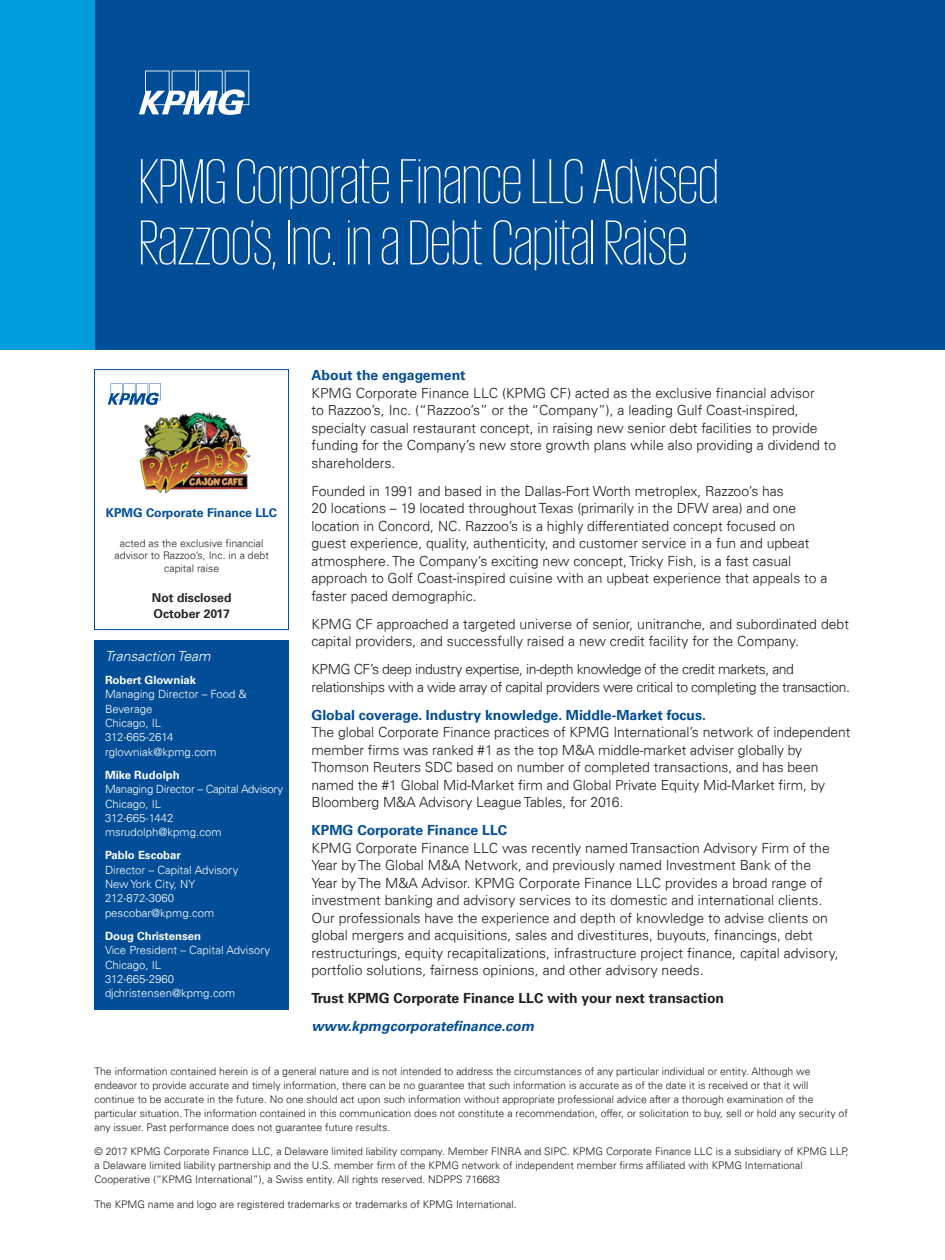
<style>
.page{position:relative;width:945px;height:1260px;background:#fff}
.page>*{position:absolute;margin:0;border:0;box-sizing:border-box;transform-origin:0 0}
.Title_60pt_White{font:200 64.75px/61.2px "KPMG";color:#fff}
.Bodycopy_10pt{font:300 14px/17.5px "Univers 45";color:#231f20}
.Bodycopy_10pt-2{font:300 14px/17.5px "Univers 45";letter-spacing:-.03em;color:#231f20}
.Subhead_10pt{font:700 14px "Univers 65";color:#014d97}
.Bodycopy_10pt-3{font:700 14px "Univers 65";color:#231f20}
.Bodycopy_10pt-4{font:italic 700 14px "Univers 65";color:#014d97}
.Subhead_10pt-2{font:italic 300 14px "Univers 45";color:#fff}
.t1{font:700 12.25px "Univers 65";color:#014d97}
.t2{font:700 12.25px "Univers 65";color:#272727}
.Bodycopy_10pt-5{font:300 11.38px/14.3px "Univers 45";color:#fff}
.Bodycopy_10pt-6{font:300 11.38px/14.3px "Univers 45";letter-spacing:-.02em;color:#fff}
.Bodycopy_10pt-7{font:300 10.5px/14px "Univers 45";color:#231f20}
.t3{font:300 10.5px/12.6px "Univers 45";color:#272727;text-align:center}
.s1{font-family:"Univers 65";font-weight:700}
</style>
<div class="page">
<div style="left:0;top:0;width:945px;height:349px;background:#014d97"></div>
<svg style="left:139px;top:71px;width:110px;height:44px"></svg>
<svg style="left:108px;top:383px;width:53px;height:22px"></svg>
<div style="left:0;top:0;width:94px;height:349px;background:#009cdc"></div>
<div style="left:94px;top:369px;width:195px;height:261px;border:1px solid #014d97"></div>
<div style="left:94px;top:640px;width:195px;height:369px;background:#014d97"></div>
<img style="left:139px;top:412px;width:111px;height:82px">
<p class="Title_60pt_White" style="left:139px;top:149px;width:581px">KPMG Corporate Finance LLC Advised<br>Razzoo’s, Inc. in a Debt Capital Raise</p>
<p class="t1" style="left:106px;top:506px;width:173px">KPMG Corporate Finance LLC</p>
<p class="t3" style="left:115px;top:537px;width:156px">acted as the exclusive financial advisor to Razzoo’s, Inc. in a debt capital raise</p>
<p class="t2" style="left:152px;top:591px;width:81px">Not disclosed</p>
<p class="t2" style="left:154px;top:607px;width:78px">October 2017</p>
<p class="Subhead_10pt-2" style="left:105px;top:648px;width:107px">Transaction Team</p>
<p class="Bodycopy_10pt-5" style="left:105px;top:673px;width:143px"><span class="s1">Robert Glowniak<br></span>Managing Director – Food &amp;<br>Beverage<br>Chicago, IL<br>312-665-2614 rglowniak@kpmg.com</p>
<p class="Bodycopy_10pt-6" style="left:105px;top:768px;width:180px"><span class="s1">Mike Rudolph<br></span>Managing Director – Capital Advisory<br>Chicago, IL<br>312-665-1442 msrudolph@kpmg.com</p>
<p class="Bodycopy_10pt-5" style="left:105px;top:848px;width:135px"><span class="s1">Pablo Escobar<br></span>Director – Capital Advisory<br>New York City, NY<br>212-872-3060 pescobar@kpmg.com</p>
<p class="Bodycopy_10pt-5" style="left:105px;top:929px;width:167px"><span class="s1">Doug Christensen<br></span>Vice President – Capital Advisory<br>Chicago, IL<br>312-665-2960 djchristensen@kpmg.com</p>
<p class="Subhead_10pt" style="left:312px;top:367px;width:156px">About the engagement</p>
<p class="Bodycopy_10pt" style="left:312px;top:384px;width:526px">KPMG Corporate Finance LLC (KPMG CF) acted as the exclusive financial advisor<br>to Razzoo’s, Inc. (“Razzoo’s” or the “Company”), a leading Gulf Coast-inspired, specialty casual restaurant concept, in raising new senior debt facilities to provide funding for the Company’s new store growth plans while also providing a dividend to shareholders.</p>
<p class="Bodycopy_10pt" style="left:312px;top:482px;width:518px">Founded in 1991 and based in the Dallas-Fort Worth metroplex, Razzoo’s has<br>20 locations – 19 located throughout Texas (primarily in the DFW area) and one location in Concord, NC. Razzoo’s is a highly differentiated concept focused on guest experience, quality, authenticity, and customer service in a fun and upbeat atmosphere. The Company’s exciting new concept, Tricky Fish, is a fast casual approach to Golf Coast-inspired cuisine with an upbeat experience that appeals to a faster paced demographic.</p>
<p class="Bodycopy_10pt" style="left:312px;top:615px;width:539px">KPMG CF approached a targeted universe of senior, unitranche, and subordinated debt capital providers, and successfully raised a new credit facility for the Company.</p>
<p class="Bodycopy_10pt-2" style="left:312px;top:660px;width:540px">KPMG CF’s deep industry expertise, in-depth knowledge of the credit markets, and relationships with a wide array of capital providers were critical to completing the transaction.</p>
<p class="Subhead_10pt" style="left:312px;top:706px;width:396px">Global coverage. Industry knowledge. Middle-Market focus.</p>
<p class="Bodycopy_10pt" style="left:312px;top:723px;width:541px">The global Corporate Finance practices of KPMG International’s network of independent member firms was ranked #1 as the top M&amp;A middle-market adviser globally by Thomson Reuters SDC based on number of completed transactions, and has been named the #1 Global Mid-Market firm and Global Private Equity Mid-Market firm, by Bloomberg M&amp;A Advisory League Tables, for 2016.</p>
<p class="Subhead_10pt" style="left:312px;top:822px;width:197px">KPMG Corporate Finance LLC</p>
<p class="Bodycopy_10pt" style="left:312px;top:839px;width:529px">KPMG Corporate Finance LLC was recently named Transaction Advisory Firm of the Year by The Global M&amp;A Network, and previously named Investment Bank of the Year by The M&amp;A Advisor. KPMG Corporate Finance LLC provides a broad range of investment banking and advisory services to its domestic and international clients.<br>Our professionals have the experience and depth of knowledge to advise clients on global mergers and acquisitions, sales and divestitures, buyouts, financings, debt restructurings, equity recapitalizations, infrastructure project finance, capital advisory, portfolio solutions, fairness opinions, and other advisory needs.</p>
<p class="Bodycopy_10pt-3" style="left:312px;top:990px;width:414px">Trust KPMG Corporate Finance LLC with your next transaction</p>
<p class="Bodycopy_10pt-4" style="left:312px;top:1018px;width:224px">www.kpmgcorporatefinance.com</p>
<p class="Bodycopy_10pt-7" style="left:94px;top:1064px;width:755px">The information contained herein is of a general nature and is not intended to address the circumstances of any particular individual or entity. Although we endeavor to provide accurate and timely information, there can be no guarantee that such information is accurate as of the date it is received or that it will continue to be accurate in the future. No one should act upon such information without appropriate professional advice after a thorough examination of the particular situation. The information contained in this communication does not constitute a recommendation, offer, or solicitation to buy, sell or hold any security of any issuer. Past performance does not guarantee future results.</p>
<p class="Bodycopy_10pt-7" style="left:94px;top:1144px;width:755px">© 2017 KPMG Corporate Finance LLC, a Delaware limited liability company. Member FINRA and SIPC. KPMG Corporate Finance LLC is a subsidiary of KPMG LLP, a Delaware limited liability partnership and the U.S. member firm of the KPMG network of independent member firms affiliated with KPMG International<br>Cooperative (“KPMG International”), a Swiss entity. All rights reserved. NDPPS 716683</p>
<p class="Bodycopy_10pt-7" style="left:94px;top:1197px;width:424px">The KPMG name and logo are registered trademarks or trademarks of KPMG International.</p>
</div>
